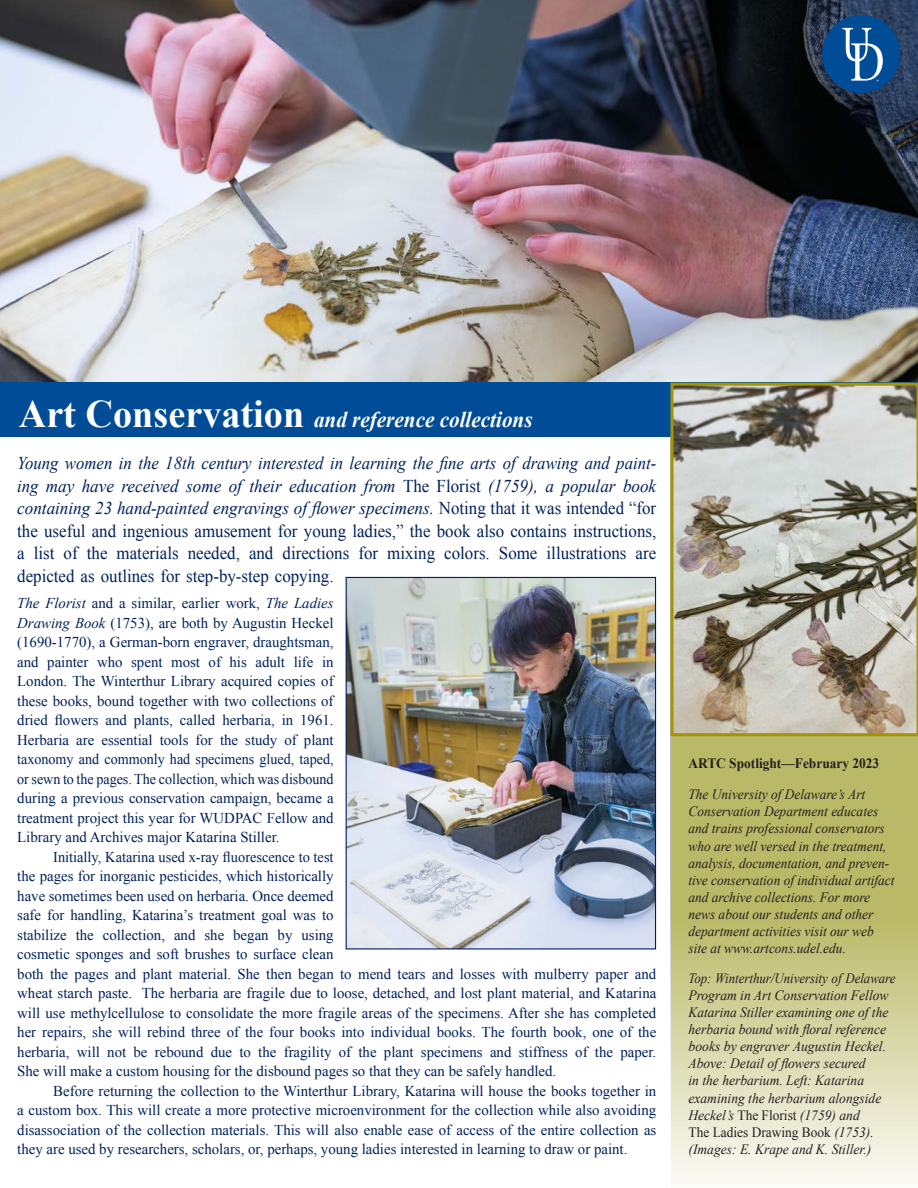
<style>
.page{position:relative;width:918px;height:1188px;background:#fff}
.page>*{position:absolute;margin:0;border:0;box-sizing:border-box;transform-origin:0 0}
.t1{font:italic 700 22.5px "Times New Roman";color:#fff;scale:.94 1}
.t2{font:18px "Times New Roman";color:#00205b;scale:.94 1}
.t3{font:italic 18px "Times New Roman";color:#00205b;scale:.93 1}
.t4{font:italic 18px "Times New Roman";color:#00205b;scale:.95 1}
.t5{font:15px/19.5px "Times New Roman";color:#00205b}
.t6{font:15px "Times New Roman";color:#00205b;scale:.94 1}
.t7{font:15px "Times New Roman";color:#00205b;scale:.96 1}
.t8{font:italic 14.25px/17.1px "Times New Roman";color:#231f20;scale:.94 1}
.t9{font:italic 14.25px "Times New Roman";color:#231f20;scale:.95 1}
.t10{font:italic 14.25px "Times New Roman";color:#231f20;scale:.9 1}
.t11{font:14.25px "Times New Roman";color:#231f20;scale:.94 1}
.t12{font:700 14.25px "Times New Roman";color:#231f20;scale:.94 1}
.s1{font-style:normal;font-size:39px}
.s2{font-style:normal}
.s3{font-style:italic}
</style>
<div class="page">
<svg style="left:670px;top:736px;width:248px;height:446px;background:#cccc91"></svg>
<img style="left:0;top:0;width:918px;height:388px">
<div style="left:1px;top:383px;width:917px;height:54px;background:#004c97"></div>
<img style="left:670px;top:383px;width:248px;height:353px">
<div style="left:822px;top:15px;width:78px;height:78px;background:#004c97;border-radius:50%"></div>
<svg style="left:842px;top:28px;width:41px;height:53px"></svg>
<img style="left:348px;top:579px;width:306px;height:369px">
<div style="left:346px;top:577px;width:310px;height:373px;border:1px solid #00205b"></div>
<p class="t1" style="left:19px;top:404px;width:548px"><span class="s1">Art Conservation</span> and reference collections</p>
<p class="t3" style="left:17px;top:451px;width:689px">Young women in the 18th century interested in learning the fine arts of drawing and paint-</p>
<p class="t3" style="left:17px;top:473px;width:689px">ing may have received some of their education from <span class="s2">The Florist</span> (1759), a popular book</p>
<p class="t4" style="left:17px;top:496px;width:674px">containing 23 hand-painted engravings of flower specimens. <span class="s2">Noting that it was intended “for</span></p>
<p class="t2" style="left:17px;top:519px;width:681px">the useful and ingenious amusement for young ladies,” the book also contains instructions,</p>
<p class="t2" style="left:17px;top:541px;width:681px">a list of the materials needed, and directions for mixing colors. Some illustrations are</p>
<p class="t2" style="left:17px;top:564px;width:338px">depicted as outlines for step-by-step copying.</p>
<p class="t5" style="left:17px;top:593px;width:318px"><span class="s3">The Florist</span> and a similar, earlier work, <span class="s3">The Ladies<br>Drawing Book</span> (1753), are both by Augustin Heckel</p>
<p class="t5" style="left:17px;top:632px;width:318px">(1690-1770), a German-born engraver, draughtsman,</p>
<p class="t5" style="left:17px;top:652px;width:318px">and painter who spent most of his adult life in</p>
<p class="t5" style="left:17px;top:671px;width:318px">London. The Winterthur Library acquired copies of</p>
<p class="t5" style="left:17px;top:691px;width:318px">these books, bound together with two collections of</p>
<p class="t5" style="left:17px;top:710px;width:318px">dried flowers and plants, called herbaria, in 1961.</p>
<p class="t5" style="left:17px;top:730px;width:318px">Herbaria are essential tools for the study of plant</p>
<p class="t6" style="left:17px;top:749px;width:338px">taxonomy and commonly had specimens glued, taped,</p>
<p class="t6" style="left:17px;top:769px;width:338px">or sewn to the pages. The collection, which was disbound</p>
<p class="t5" style="left:17px;top:788px;width:318px">during a previous conservation campaign, became a</p>
<p class="t5" style="left:17px;top:808px;width:318px">treatment project this year for WUDPAC Fellow and</p>
<p class="t5" style="left:17px;top:827px;width:264px">Library and Archives major Katarina Stiller.</p>
<p class="t7" style="left:53px;top:847px;width:294px">Initially, Katarina used x-ray fluorescence to test</p>
<p class="t5" style="left:17px;top:866px;width:318px">the pages for inorganic pesticides, which historically</p>
<p class="t5" style="left:17px;top:886px;width:318px">have sometimes been used on herbaria. Once deemed</p>
<p class="t5" style="left:17px;top:905px;width:318px">safe for handling, Katarina’s treatment goal was to</p>
<p class="t5" style="left:17px;top:925px;width:318px">stabilize the collection, and she began by using</p>
<p class="t5" style="left:17px;top:944px;width:318px">cosmetic sponges and soft brushes to surface clean</p>
<p class="t5" style="left:17px;top:964px;width:641px">both the pages and plant material. She then began to mend tears and losses with mulberry paper and wheat starch paste. The herbaria are fragile due to loose, detached, and lost plant material, and Katarina</p>
<p class="t5" style="left:17px;top:1003px;width:641px">will use methylcellulose to consolidate the more fragile areas of the specimens. After she has completed</p>
<p class="t5" style="left:17px;top:1022px;width:641px">her repairs, she will rebind three of the four books into individual books. The fourth book, one of the</p>
<p class="t5" style="left:17px;top:1042px;width:640px">herbaria, will not be rebound due to the fragility of the plant specimens and stiffness of the paper.</p>
<p class="t5" style="left:17px;top:1061px;width:541px">She will make a custom housing for the disbound pages so that they can be safely handled.</p>
<p class="t5" style="left:17px;top:1081px;width:641px;text-align:justify;text-indent:36px">Before returning the collection to the Winterthur Library, Katarina will house the books together in a custom box. This will create a more protective microenvironment for the collection while also avoiding disassociation of the collection materials. This will also enable ease of access of the entire collection as</p>
<p class="t5" style="left:17px;top:1139px;width:612px">they are used by researchers, scholars, or, perhaps, young ladies interested in learning to draw or paint.</p>
<p class="t12" style="left:688px;top:753px;width:204px">ARTC Spotlight—February 2023</p>
<p class="t8" style="left:688px;top:786px;width:190px">The University of Delaware’s Art</p>
<p class="t8" style="left:688px;top:803px;width:221px">Conservation Department educates and trains professional conservators who are well versed in the treatment, analysis, documentation, and preven&shy;tive conservation of individual artifact and archive collections. For more news about our students and other department activities visit our web</p>
<p class="t8" style="left:688px;top:940px;width:169px">site at www.artcons.udel.edu.</p>
<p class="t10" style="left:688px;top:968px;width:232px">Top: Winterthur/University of Delaware</p>
<p class="t9" style="left:688px;top:985px;width:212px">Program in Art Conservation Fellow</p>
<p class="t8" style="left:688px;top:1003px;width:214px">Katarina Stiller examining one of the</p>
<p class="t8" style="left:688px;top:1020px;width:212px">herbaria bound with floral reference books by engraver Augustin Heckel.<br>Above: Detail of flowers secured<br>in the herbarium. Left: Katarina examining the herbarium alongside Heckel’s <span class="s2">The Florist</span> (1759) and</p>
<p class="t11" style="left:688px;top:1122px;width:199px">The Ladies Drawing Book <span class="s3">(1753).</span></p>
<p class="t9" style="left:689px;top:1139px;width:194px">(Images: E. Krape and K. Stiller.)</p>
</div>
